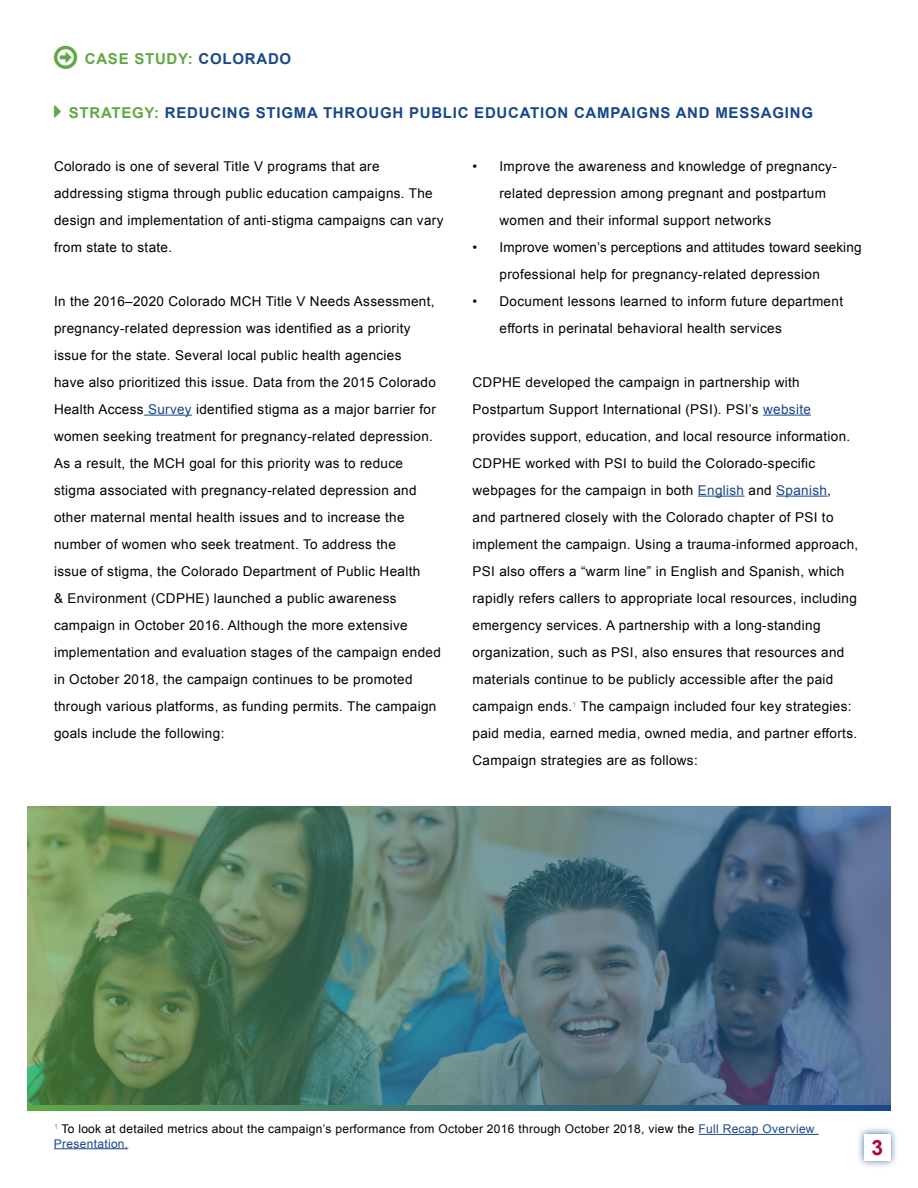
<style>
.page{position:relative;width:918px;height:1188px;background:#fff}
.page>*{position:absolute;margin:0;border:0;box-sizing:border-box;transform-origin:0 0}
.t1{font:700 21px "Arial";color:#ab0635}
.t2{font:700 15px "Arial";letter-spacing:.05em;color:#19468d}
.t3{font:700 15px "Arial";letter-spacing:.05em;color:#61a744}
.t4{font:13.5px/27px "Arial";letter-spacing:.025em;color:#000}
.t5{font:12px/14.4px "Arial";letter-spacing:.025em;color:#000}
.s1{color:#19468d}
.s2{color:#61a744}
</style>
<div class="page">
<svg style="left:27px;top:1104px;width:864px;height:7px;background:#3d7570"></svg>
<hr style="left:699px;top:1134px;width:120px;height:1px;background:#19468d">
<hr style="left:54px;top:1148px;width:74px;height:1px;background:#19468d">
<div style="left:857px;top:1126px;width:42px;height:43px;background:#19468d;opacity:.75"></div>
<div style="left:864px;top:1134px;width:27px;height:27px;background:#fff"></div>
<hr style="left:144px;top:415px;width:48px;height:1px;background:#19468d">
<hr style="left:763px;top:415px;width:48px;height:1px;background:#19468d">
<hr style="left:698px;top:496px;width:47px;height:1px;background:#19468d">
<hr style="left:776px;top:496px;width:51px;height:1px;background:#19468d">
<img style="left:27px;top:806px;width:864px;height:298px">
<p class="t3" style="left:85px;top:48px;width:208px">CASE STUDY: <span class="s1">COLORADO</span></p>
<p class="t2" style="left:69px;top:102px;width:746px"><span class="s2">STRATEGY:</span> REDUCING STIGMA THROUGH PUBLIC EDUCATION CAMPAIGNS AND MESSAGING</p>
<p class="t4" style="left:54px;top:153px;width:391px">Colorado is one of several Title V programs that are addressing stigma through public education campaigns. The design and implementation of anti-stigma campaigns can vary from state to state.</p>
<p class="t4" style="left:54px;top:288px;width:388px">In the 2016–2020 Colorado MCH Title V Needs Assessment, pregnancy-related depression was identified as a priority issue for the state. Several local public health agencies<br>have also prioritized this issue. Data from the 2015 Colorado Health Access <span class="s1">Survey</span> identified stigma as a major barrier for women seeking treatment for pregnancy-related depression.<br>As a result, the MCH goal for this priority was to reduce stigma associated with pregnancy-related depression and other maternal mental health issues and to increase the number of women who seek treatment. To address the<br>issue of stigma, the Colorado Department of Public Health<br>&amp; Environment (CDPHE) launched a public awareness campaign in October 2016. Although the more extensive implementation and evaluation stages of the campaign ended in October 2018, the campaign continues to be promoted through various platforms, as funding permits. The campaign goals include the following:</p>
<p class="t4" style="left:500px;top:153px;width:339px;text-indent:-27px">• Improve the awareness and knowledge of pregnancy&shy;related depression among pregnant and postpartum women and their informal support networks</p>
<p class="t4" style="left:500px;top:234px;width:364px;text-indent:-27px">• Improve women’s perceptions and attitudes toward seeking professional help for pregnancy-related depression</p>
<p class="t4" style="left:500px;top:288px;width:345px;text-indent:-27px">• Document lessons learned to inform future department efforts in perinatal behavioral health services</p>
<p class="t4" style="left:472px;top:369px;width:387px">CDPHE developed the campaign in partnership with Postpartum Support International (PSI). PSI’s <span class="s1">website </span>provides support, education, and local resource information.<br>CDPHE worked with PSI to build the Colorado-specific webpages for the campaign in both <span class="s1">English</span> and <span class="s1">Spanish</span>,<br>and partnered closely with the Colorado chapter of PSI to implement the campaign. Using a trauma-informed approach, PSI also offers a “warm line” in English and Spanish, which rapidly refers callers to appropriate local resources, including emergency services. A partnership with a long-standing organization, such as PSI, also ensures that resources and materials continue to be publicly accessible after the paid campaign ends.<sup>1</sup> The campaign included four key strategies: paid media, earned media, owned media, and partner efforts.<br>Campaign strategies are as follows:</p>
<p class="t5" style="left:54px;top:1122px;width:762px"><sup>1</sup> To look at detailed metrics about the campaign’s performance from October 2016 through October 2018, view the <span class="s1">Full Recap Overview<br>Presentation.</span></p>
<h1 class="t1" style="left:872px;top:1134px;width:13px">3</h1>
</div>
